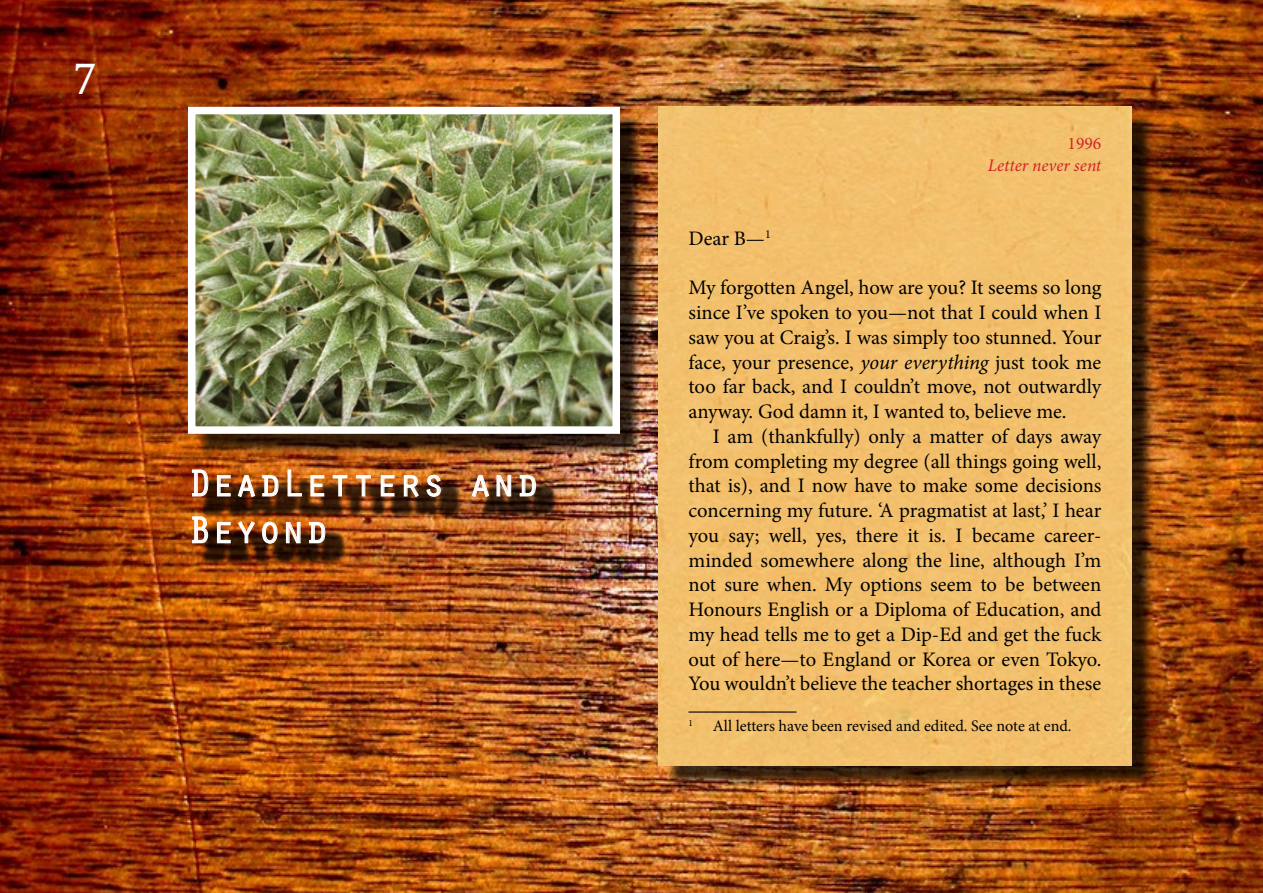
<style>
.page{position:relative;width:1263px;height:893px;background:#fff}
.page>*{position:absolute;margin:0;border:0;box-sizing:border-box;transform-origin:0 0}
.t1{font:45px "Cambria";color:#fff}
.t2{font:39px/46.8px "Orator Std";color:#fff}
.t3{font:20.7px/24.8px "Minion Pro";letter-spacing:-.005em;color:#000;text-align:justify}
.t4{font:italic 17.7px "Minion Pro";color:#d2232a}
.t5{font:17.7px "Minion Pro";color:#d2232a}
.t6{font:16.2px "Minion Pro";color:#000}
.s1{font-style:italic}
</style>
<div class="page">
<img style="left:0;top:0;width:1263px;height:893px">
<div style="left:665px;top:113px;width:489px;height:676px;background:#000;opacity:.75"></div>
<div style="left:659px;top:106px;width:472px;height:659px;background:#f2c06c"></div>
<div style="left:195px;top:114px;width:448px;height:343px;background:#000;opacity:.75"></div>
<img style="left:197px;top:116px;width:414px;height:309px">
<div style="left:188px;top:107px;width:432px;height:327px;border:8px solid #fff"></div>
<hr style="left:688px;top:711px;width:108px;height:2px;background:#000">
<div style="left:198px;top:476px;width:359px;height:89px;background:#000;opacity:.75"></div>
<svg style="left:192px;top:469px;width:17px;height:28px"></svg>
<svg style="left:216px;top:475px;width:15px;height:22px"></svg>
<svg style="left:237px;top:475px;width:19px;height:23px"></svg>
<svg style="left:262px;top:475px;width:17px;height:22px"></svg>
<svg style="left:287px;top:469px;width:15px;height:28px"></svg>
<svg style="left:310px;top:475px;width:15px;height:22px"></svg>
<svg style="left:332px;top:475px;width:16px;height:22px"></svg>
<svg style="left:356px;top:475px;width:15px;height:22px"></svg>
<svg style="left:380px;top:475px;width:15px;height:22px"></svg>
<svg style="left:403px;top:475px;width:17px;height:23px"></svg>
<svg style="left:426px;top:474px;width:15px;height:23px"></svg>
<svg style="left:471px;top:475px;width:19px;height:23px"></svg>
<svg style="left:496px;top:475px;width:16px;height:22px"></svg>
<svg style="left:519px;top:475px;width:17px;height:22px"></svg>
<svg style="left:192px;top:516px;width:17px;height:28px"></svg>
<svg style="left:216px;top:521px;width:15px;height:23px"></svg>
<svg style="left:237px;top:520px;width:19px;height:24px"></svg>
<svg style="left:262px;top:521px;width:16px;height:23px"></svg>
<svg style="left:285px;top:521px;width:16px;height:23px"></svg>
<svg style="left:309px;top:521px;width:17px;height:23px"></svg>
<h1 class="t1" style="left:73px;top:52px;width:26px">7</h1>
<h2 class="t2" style="left:188px;top:458px;width:352px">DeadLetters and<br>Beyond</h2>
<p class="t5" style="left:1067px;top:131px;width:35px">1996</p>
<p class="t4" style="left:988px;top:153px;width:115px">Letter never sent</p>
<p class="t3" style="left:688px;top:226px;width:84px">Dear B—<sup>1</sup></p>
<p class="t3" style="left:688px;top:275px;width:414px">My forgotten Angel, how are you? It seems so long since I’ve spoken to you—not that I could when I saw you at Craig’s. I was simply too stunned. Your face, your presence, <span class="s1">your everything</span> just took me too far back, and I couldn’t move, not outwardly anyway. God damn it, I wanted to, believe me.</p>
<p class="t3" style="left:688px;top:424px;width:414px;text-indent:24px">I am (thankfully) only a matter of days away from completing my degree (all things going well, that is), and I now have to make some decisions concerning my future. ‘A pragmatist at last,’ I hear you say; well, yes, there it is. I became career&shy;minded somewhere along the line, although I’m not sure when. My options seem to be between Honours English or a Diploma of Education, and my head tells me to get a Dip-Ed and get the fuck out of here—to England or Korea or even Tokyo.<br>You wouldn’t believe the teacher shortages in these</p>
<p class="t6" style="left:688px;top:715px;width:385px"><sup>1</sup> All letters have been revised and edited. See note at end.</p>
</div>
